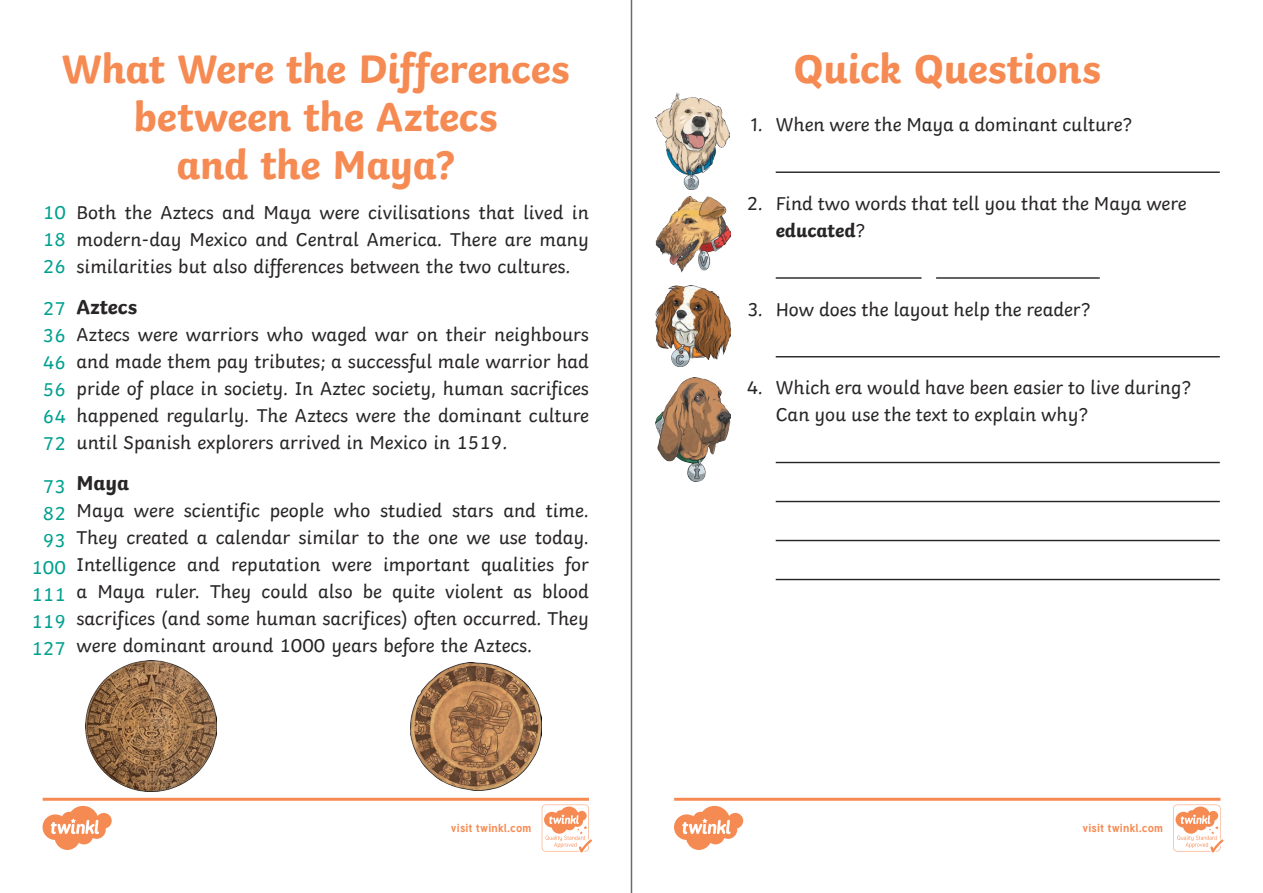
<style>
.page{position:relative;width:1263px;height:893px;background:#fff}
.page>*{position:absolute;margin:0;border:0;box-sizing:border-box;transform-origin:0 0}
.Heading_1{font:700 42px/48px "Twinkl";letter-spacing:-.01em;color:#f68a53;text-align:center}
.Heading_3{font:700 21px "Twinkl";color:#282526}
.KS2_Body_Copy{font:19.5px/27px "Twinkl";color:#282526;text-align:justify}
.Word_Count_Numbers{font:19.5px/27px "Twinkl";color:#00a08f;text-align:justify}
.t1{font:700 11.4px "Tuffy";letter-spacing:.015em;color:#f68a53}
.s1{font-weight:700}
</style>
<div class="page">
<hr style="left:631px;top:0;width:1px;height:893px;background:#6b6b6e">
<img style="left:85px;top:661px;width:132px;height:131px">
<img style="left:411px;top:662px;width:131px;height:128px">
<hr style="left:776px;top:171px;width:444px;height:2px;background:#282526">
<hr style="left:776px;top:277px;width:145px;height:2px;background:#282526">
<hr style="left:936px;top:277px;width:164px;height:2px;background:#282526">
<hr style="left:776px;top:356px;width:444px;height:1px;background:#282526">
<hr style="left:776px;top:462px;width:444px;height:1px;background:#282526">
<hr style="left:776px;top:501px;width:444px;height:1px;background:#282526">
<hr style="left:776px;top:540px;width:444px;height:1px;background:#282526">
<hr style="left:776px;top:579px;width:444px;height:1px;background:#282526">
<img style="left:656px;top:285px;width:74px;height:81px">
<img style="left:656px;top:377px;width:74px;height:105px">
<img style="left:656px;top:92px;width:73px;height:98px">
<img style="left:656px;top:197px;width:75px;height:75px">
<svg style="left:43px;top:798px;width:549px;height:54px"></svg>
<svg style="left:674px;top:798px;width:549px;height:54px"></svg>
<div style="left:119px;top:812px;width:72px;height:30px;background:#fff"></div>
<div style="left:753px;top:812px;width:72px;height:30px;background:#fff"></div>
<p class="Heading_1" style="left:62px;top:41px;width:509px">What Were the Differences between the Aztecs<br>and the Maya?</p>
<p class="Heading_1" style="left:793px;top:41px;width:309px">Quick Questions</p>
<p class="KS2_Body_Copy" style="left:77px;top:197px;width:514px">Both the Aztecs and Maya were civilisations that lived in modern-day Mexico and Central America. There are many similarities but also differences between the two cultures.</p>
<p class="Heading_3" style="left:77px;top:290px;width:62px">Aztecs</p>
<p class="KS2_Body_Copy" style="left:77px;top:319px;width:514px">Aztecs were warriors who waged war on their neighbours and made them pay tributes; a successful male warrior had pride of place in society. In Aztec society, human sacrifices happened regularly. The Aztecs were the dominant culture until Spanish explorers arrived in Mexico in 1519.</p>
<p class="Heading_3" style="left:77px;top:466px;width:54px">Maya</p>
<p class="KS2_Body_Copy" style="left:77px;top:495px;width:514px">Maya were scientific people who studied stars and time.<br>They created a calendar similar to the one we use today.<br>Intelligence and reputation were important qualities for a Maya ruler. They could also be quite violent as blood sacrifices (and some human sacrifices) often occurred. They were dominant around 1000 years before the Aztecs.</p>
<p class="KS2_Body_Copy" style="left:751px;top:109px;width:383px">1. When were the Maya a dominant culture?</p>
<p class="KS2_Body_Copy" style="left:776px;top:188px;width:412px;text-indent:-28px">2. Find two words that tell you that the Maya were <span class="s1">educated</span>?</p>
<p class="Word_Count_Numbers" style="left:43px;top:197px;width:25px">10<br>18<br>26</p>
<p class="Word_Count_Numbers" style="left:43px;top:293px;width:25px">27</p>
<p class="Word_Count_Numbers" style="left:43px;top:320px;width:25px">36</p>
<p class="Word_Count_Numbers" style="left:43px;top:347px;width:25px">46</p>
<p class="Word_Count_Numbers" style="left:43px;top:374px;width:25px">56</p>
<p class="Word_Count_Numbers" style="left:43px;top:401px;width:25px">64</p>
<p class="Word_Count_Numbers" style="left:43px;top:428px;width:25px">72</p>
<p class="Word_Count_Numbers" style="left:43px;top:471px;width:25px">73</p>
<p class="Word_Count_Numbers" style="left:43px;top:498px;width:25px">82</p>
<p class="Word_Count_Numbers" style="left:43px;top:525px;width:25px">93</p>
<p class="Word_Count_Numbers" style="left:31px;top:552px;width:36px">100</p>
<p class="Word_Count_Numbers" style="left:31px;top:579px;width:36px">111</p>
<p class="Word_Count_Numbers" style="left:31px;top:606px;width:36px">119</p>
<p class="Word_Count_Numbers" style="left:31px;top:633px;width:36px">127</p>
<p class="KS2_Body_Copy" style="left:748px;top:294px;width:343px">3. How does the layout help the reader?</p>
<p class="KS2_Body_Copy" style="left:776px;top:373px;width:417px;text-indent:-28px">4. Which era would have been easier to live during?<br>Can you use the text to explain why?</p>
<p class="t1" style="left:451px;top:819px;width:82px">visit twinkl.com</p>
<p class="t1" style="left:1082px;top:819px;width:82px">visit twinkl.com</p>
</div>
